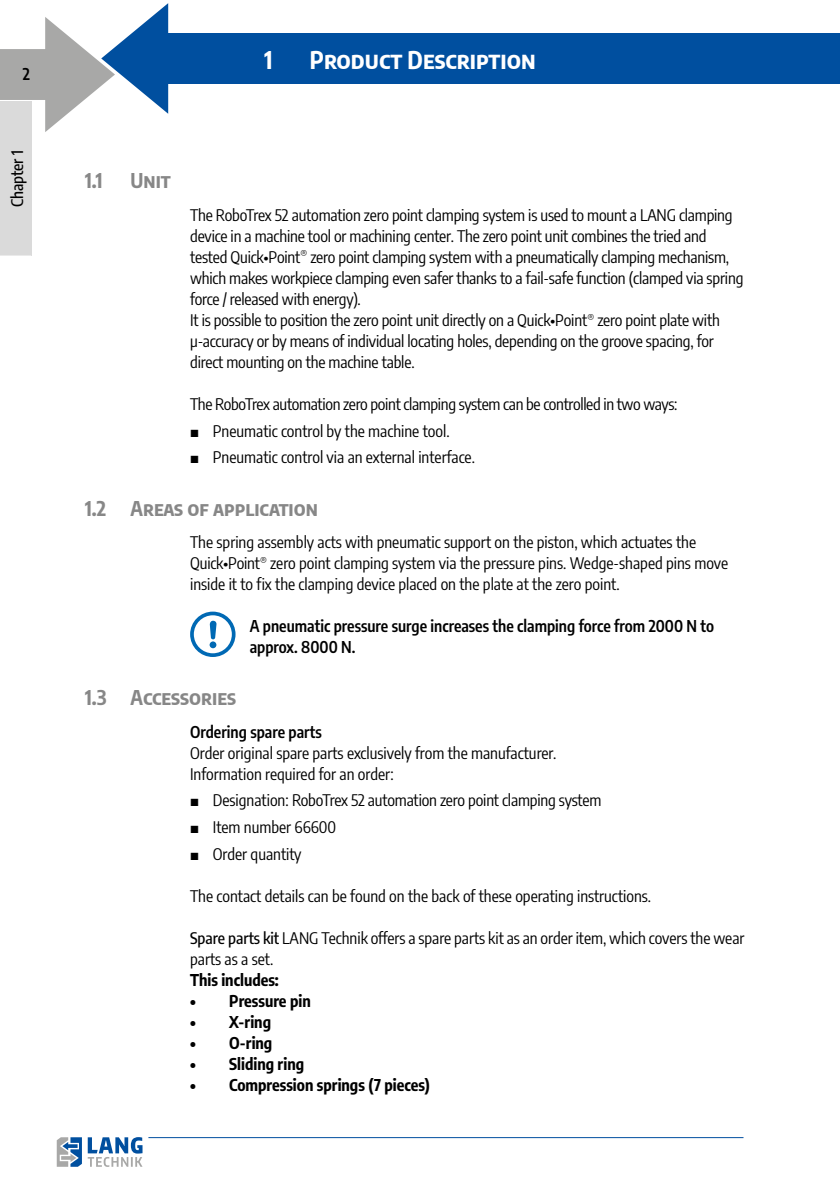
<style>
.page{position:relative;width:840px;height:1191px;background:#fff}
.page>*{position:absolute;margin:0;border:0;box-sizing:border-box;transform-origin:0 0}
.t1{font:700 24px "Encode Sans Condensed";color:#fff}
.t2{font:700 20px "Encode Sans Condensed";color:#878787}
.t3{font:16px/21px "Encode Sans Condensed";letter-spacing:-.01em;color:#000}
.t4{font:600 16px/21px "Encode Sans Condensed";color:#000}
.t5{font:700 16px "Encode Sans Condensed";color:#000}
.t6{font:500 16px "Encode Sans Condensed";color:#000}
.s1{font-weight:500}
</style>
<div class="page">
<div style="left:162px;top:33px;width:677px;height:51px;background:#004f9f"></div>
<svg style="left:0;top:3px;width:169px;height:129px"></svg>
<hr style="left:148px;top:1137px;width:595px;height:1px;background:#004f9f">
<svg style="left:88px;top:1137px;width:54px;height:29px"></svg>
<svg style="left:57px;top:1137px;width:25px;height:29px"></svg>
<div style="left:0;top:63px;width:57px;height:21px;background:#a8a8a7"></div>
<div style="left:0;top:101px;width:31px;height:155px;background:#dadada"></div>
<hr style="left:0;top:255px;width:31px;height:1px;background:#fff">
<svg style="left:190px;top:611px;width:45px;height:46px"></svg>
<p class="t4" style="left:23px;top:62px;width:9px">2</p>
<p class="t6" style="left:6px;top:207px;width:59px;rotate:-90deg">Chapter 1</p>
<p class="t2" style="left:85px;top:166px;width:19px">1.1</p>
<p class="t2" style="left:130px;top:166px;width:42px">Unit</p>
<h1 class="t1" style="left:264px;top:42px;width:10px">1</h1>
<h1 class="t1" style="left:310px;top:42px;width:227px">Product Description</h1>
<p class="t3" style="left:190px;top:203px;width:554px">The RoboTrex 52 automation zero point clamping system is used to mount a LANG clamping device in a machine tool or machining center. The zero point unit combines the tried and tested Quick•Point<sup>®</sup> zero point clamping system with a pneumatically clamping mechanism, which makes workpiece clamping even safer thanks to a fail-safe function (clamped via spring force / released with energy).<br>It is possible to position the zero point unit directly on a Quick•Point<sup>®</sup> zero point plate with μ-accuracy or by means of individual locating holes, depending on the groove spacing, for direct mounting on the machine table.</p>
<p class="t3" style="left:213px;top:390px;width:466px;line-height:26.6px;text-indent:-23px">The RoboTrex automation zero point clamping system can be controlled in two ways:<br>Pneumatic control by the machine tool.<br>Pneumatic control via an external interface.</p>
<p class="t2" style="left:85px;top:493px;width:234px">1.2 Areas of application</p>
<p class="t3" style="left:190px;top:531px;width:539px">The spring assembly acts with pneumatic support on the piston, which actuates the<br>Quick•Point<sup>®</sup> zero point clamping system via the pressure pins. Wedge-shaped pins move inside it to fix the clamping device placed on the plate at the zero point.</p>
<p class="t4" style="left:249px;top:614px;width:465px">A pneumatic pressure surge increases the clamping force from 2000 N to approx. 8000 N.</p>
<p class="t2" style="left:85px;top:683px;width:152px">1.3 Accessories</p>
<p class="t4" style="left:190px;top:720px;width:133px">Ordering spare parts</p>
<p class="t3" style="left:190px;top:741px;width:367px">Order original spare parts exclusively from the manufacturer.<br>Information required for an order:</p>
<p class="t3" style="left:213px;top:786px;width:390px;line-height:26.6px">Designation: RoboTrex 52 automation zero point clamping system<br>Item number 66600<br>Order quantity</p>
<p class="t3" style="left:190px;top:884px;width:462px">The contact details can be found on the back of these operating instructions.</p>
<p class="t3" style="left:190px;top:926px;width:555px"><span class="s1">Spare parts kit</span> LANG Technik offers a spare parts kit as an order item, which covers the wear parts as a set.</p>
<p class="t5" style="left:190px;top:967px;width:90px">This includes:</p>
<p class="t5" style="left:190px;top:988px;width:122px">• Pressure pin</p>
<p class="t5" style="left:190px;top:1009px;width:82px">• X-ring</p>
<p class="t5" style="left:190px;top:1030px;width:84px">• O-ring</p>
<p class="t5" style="left:190px;top:1051px;width:115px">• Sliding ring</p>
<p class="t5" style="left:190px;top:1072px;width:241px">• Compression springs (7 pieces)</p>
</div>
